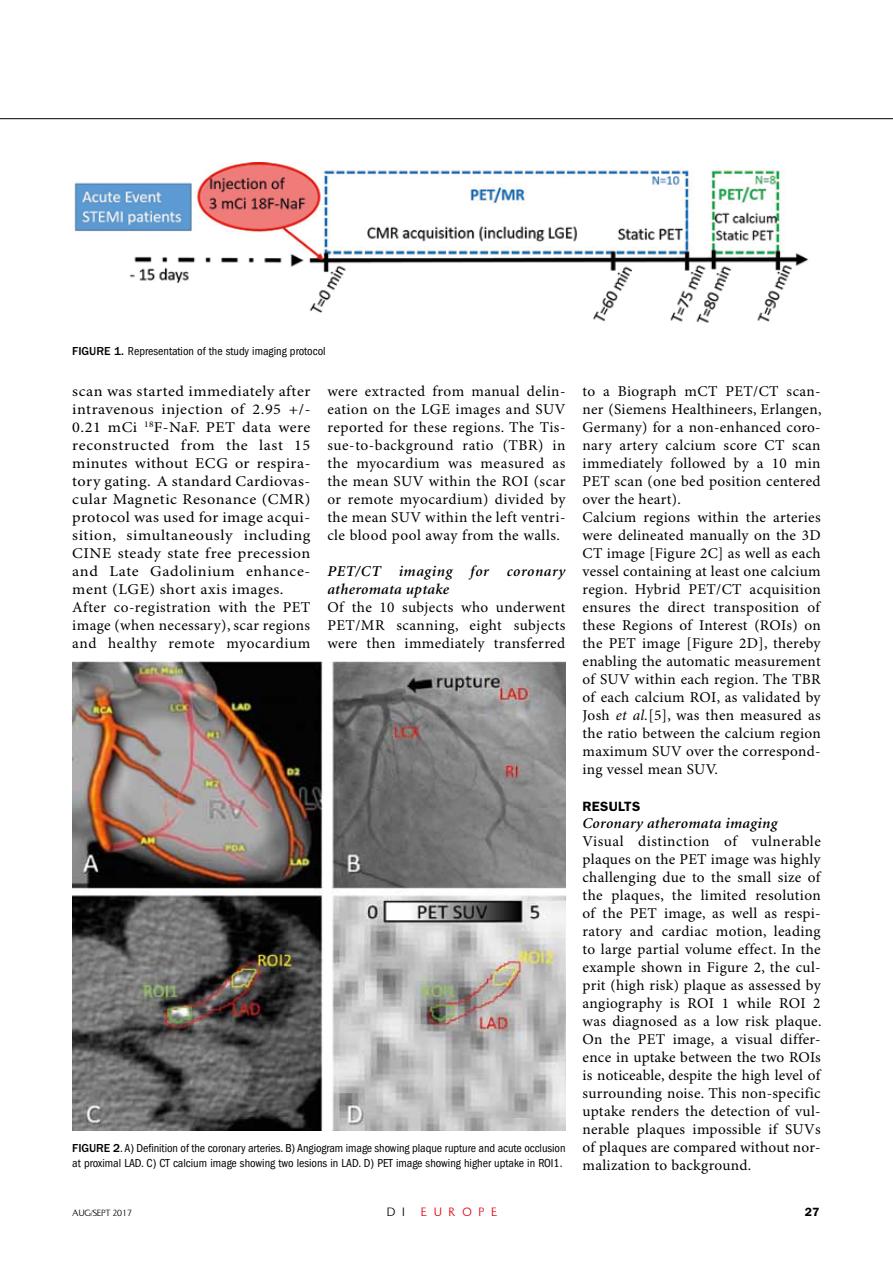
<style>
.page{position:relative;width:893px;height:1263px;background:#fff}
.page>*{position:absolute;margin:0;border:0;box-sizing:border-box;transform-origin:0 0}
.t1{font:15px/18px "Minion Pro";letter-spacing:.025em;color:#000;text-align:justify}
.t2{font:15px/18px "Minion Pro";letter-spacing:.025em;color:#000;scale:1.08 1}
.t3{font:italic 600 15px/18px "Minion";letter-spacing:.02em;color:#000}
.t4{font:600 13.5px "ITC Franklin Gothic Std";letter-spacing:.02em;color:#000}
.t5{font:condensed 12px/15px "ITC Franklin Gothic Std";color:#000}
.t6{font:12px "OPTI Susan";letter-spacing:.6em;color:#e3000f}
.t7{font:12px "OPTI Susan";color:#000}
.t8{font:600 12px "ITC Franklin Gothic Std";color:#000}
.t9{font:9px "OPTI Susan";color:#000}
.s1{font-weight:500;font-stretch:normal}
.s2{font-style:italic}
</style>
<div class="page">
<hr style="left:0;top:118px;width:893px;height:1px;background:#000">
<img style="left:74px;top:162px;width:735px;height:161px">
<img style="left:72px;top:661px;width:494px;height:469px">
<p class="t5" style="left:72px;top:343px;width:255px"><span class="s1">FIGURE 1.</span> Representation of the study imaging protocol</p>
<p class="t2" style="left:72px;top:383px;width:222px">scan was started immediately after intravenous injection of 2.95 +/- 0.21 mCi <sup>18</sup>F-NaF. PET data were reconstructed from the last 15 minutes without ECG or respira&shy;tory gating. A standard Cardiovas&shy;cular Magnetic Resonance (CMR) protocol was used for image acqui&shy;sition, simultaneously including CINE steady state free precession and Late Gadolinium enhance&shy;ment (LGE) short axis images.<br>After co-registration with the PET image (when necessary), scar regions and healthy remote myocardium</p>
<p class="t1" style="left:327px;top:383px;width:240px">were extracted from manual delin&shy;eation on the LGE images and SUV reported for these regions. The Tis&shy;sue-to-background ratio (TBR) in the myocardium was measured as the mean SUV within the ROI (scar or remote myocardium) divided by the mean SUV within the left ventri&shy;cle blood pool away from the walls.</p>
<p class="t3" style="left:327px;top:563px;width:239px">PET/CT imaging for coronary atheromata uptake</p>
<p class="t1" style="left:327px;top:599px;width:240px">Of the 10 subjects who underwent PET/MR scanning, eight subjects were then immediately transferred</p>
<p class="t5" style="left:72px;top:1140px;width:495px"><span class="s1">FIGURE 2</span>. A) Definition of the coronary arteries. B) Angiogram image showing plaque rupture and acute occlusion at proximal LAD. C) CT calcium image showing two lesions in LAD. D) PET image showing higher uptake in ROI1.</p>
<p class="t1" style="left:583px;top:383px;width:240px;text-align:left">to a Biograph mCT PET/CT scan&shy;ner (Siemens Healthineers, Erlangen, Germany) for a non-enhanced coro&shy;nary artery calcium score CT scan immediately followed by a 10 min PET scan (one bed position centered over the heart).<br>Calcium regions within the arteries were delineated manually on the 3D CT image [Figure 2C] as well as each vessel containing at least one calcium region. Hybrid PET/CT acquisition ensures the direct transposition of these Regions of Interest (ROIs) on the PET image [Figure 2D], thereby enabling the automatic measurement of SUV within each region. The TBR of each calcium ROI, as validated by Josh <span class="s2">et al.</span>[5], was then measured as the ratio between the calcium region maximum SUV over the correspond&shy;ing vessel mean SUV.</p>
<p class="t4" style="left:583px;top:798px;width:59px">RESULTS</p>
<p class="t3" style="left:583px;top:815px;width:196px">Coronary atheromata imaging</p>
<p class="t1" style="left:583px;top:833px;width:240px">Visual distinction of vulnerable plaques on the PET image was highly challenging due to the small size of the plaques, the limited resolution of the PET image, as well as respi&shy;ratory and cardiac motion, leading to large partial volume effect. In the example shown in Figure 2, the cul&shy;prit (high risk) plaque as assessed by angiography is ROI 1 while ROI 2 was diagnosed as a low risk plaque.<br>On the PET image, a visual differ&shy;ence in uptake between the two ROIs is noticeable, despite the high level of surrounding noise. This non-specific uptake renders the detection of vul&shy;nerable plaques impossible if SUVs of plaques are compared without nor&shy;malization to background.</p>
<p class="t9" style="left:72px;top:1208px;width:61px">AUG/SEPT 2017</p>
<p class="t7" style="left:387px;top:1205px;width:19px">D I</p>
<p class="t6" style="left:421px;top:1205px;width:77px">EUROPE</p>
<p class="t8" style="left:805px;top:1205px;width:16px">27</p>
</div>
